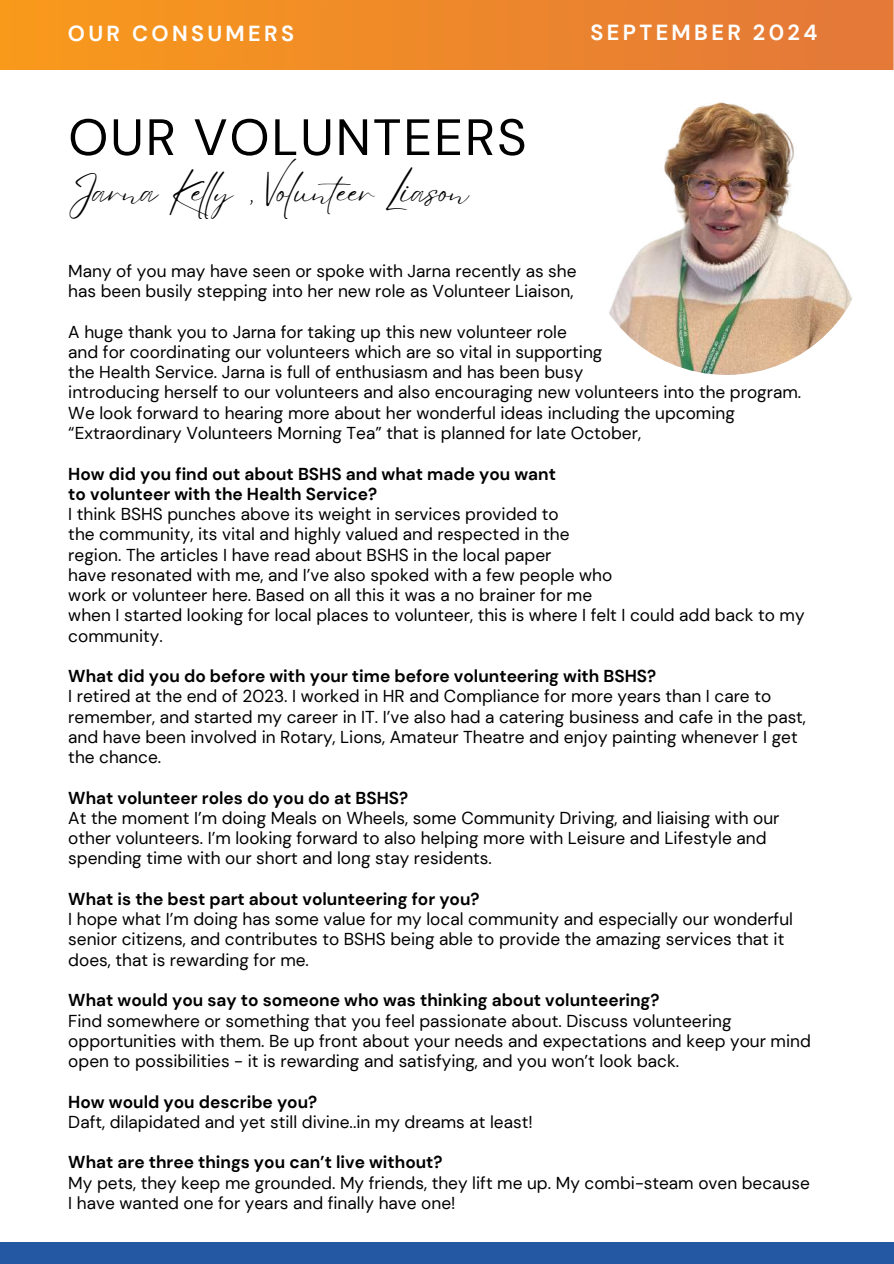
<style>
.page{position:relative;width:894px;height:1264px;background:#fff}
.page>*{position:absolute;margin:0;border:0;box-sizing:border-box;transform-origin:0 0}
.t1{font:51px "DM Sans";letter-spacing:.04em;color:#000}
.t2{font:33.75px "Eyesome Script";color:#000}
.t3{font:700 21.75px "DM Sans";letter-spacing:.155em;color:#fff}
.t4{font:17.25px/20.2px "DM Sans";color:#000}
.t5{font:700 17.25px/20.2px "DM Sans";color:#000}
</style>
<div class="page">
<div style="left:0;top:1242px;width:893px;height:21px;background:#2458a2"></div>
<img style="left:583px;top:89px;width:286px;height:286px;border-radius:50%">
<svg style="left:0;top:0;width:893px;height:70px;fill:#ee882a"></svg>
<p class="t3" style="left:68px;top:19px;width:227px">OUR CONSUMERS</p>
<p class="t3" style="left:590px;top:18px;width:228px">SEPTEMBER 2024</p>
<h1 class="t1" style="left:68px;top:104px;width:459px">OUR VOLUNTEERS</h1>
<h2 class="t2" style="left:68px;top:171px;width:401px">Jarna Kel y, Volunteer Liason</h2>
<p class="t4" style="left:68px;top:261px;width:509px">Many of you may have seen or spoke with Jarna recently as she has been busily stepping into her new role as Volunteer Liaison,</p>
<p class="t4" style="left:68px;top:322px;width:734px">A huge thank you to Jarna for taking up this new volunteer role<br>and for coordinating our volunteers which are so vital in supporting<br>the Health Service. Jarna is full of enthusiasm and has been busy<br>introducing herself to our volunteers and also encouraging new volunteers into the program.<br>We look forward to hearing more about her wonderful ideas including the upcoming “Extraordinary Volunteers Morning Tea” that is planned for late October,</p>
<p class="t5" style="left:68px;top:463px;width:489px">How did you find out about BSHS and what made you want to volunteer with the Health Service?</p>
<p class="t4" style="left:68px;top:504px;width:737px">I think BSHS punches above its weight in services provided to<br>the community, its vital and highly valued and respected in the<br>region. The articles I have read about BSHS in the local paper<br>have resonated with me, and I’ve also spoked with a few people who<br>work or volunteer here. Based on all this it was a no brainer for me<br>when I started looking for local places to volunteer, this is where I felt I could add back to my community.</p>
<p class="t5" style="left:68px;top:666px;width:589px">What did you do before with your time before volunteering with BSHS?</p>
<p class="t4" style="left:68px;top:686px;width:739px">I retired at the end of 2023. I worked in HR and Compliance for more years than I care to remember, and started my career in IT. I’ve also had a catering business and cafe in the past, and have been involved in Rotary, Lions, Amateur Theatre and enjoy painting whenever I get the chance.</p>
<p class="t5" style="left:68px;top:787px;width:341px">What volunteer roles do you do at BSHS?</p>
<p class="t4" style="left:68px;top:808px;width:712px">At the moment I’m doing Meals on Wheels, some Community Driving, and liaising with our other volunteers. I’m looking forward to also helping more with Leisure and Lifestyle and spending time with our short and long stay residents.</p>
<p class="t5" style="left:68px;top:889px;width:413px">What is the best part about volunteering for you?</p>
<p class="t4" style="left:68px;top:909px;width:726px">I hope what I’m doing has some value for my local community and especially our wonderful senior citizens, and contributes to BSHS being able to provide the amazing services that it does, that is rewarding for me.</p>
<p class="t5" style="left:68px;top:990px;width:592px">What would you say to someone who was thinking about volunteering?</p>
<p class="t4" style="left:68px;top:1010px;width:743px">Find somewhere or something that you feel passionate about. Discuss volunteering opportunities with them. Be up front about your needs and expectations and keep your mind open to possibilities - it is rewarding and satisfying, and you won’t look back.</p>
<p class="t5" style="left:68px;top:1091px;width:250px">How would you describe you?</p>
<p class="t4" style="left:68px;top:1111px;width:465px">Daft, dilapidated and yet still divine..in my dreams at least!</p>
<p class="t5" style="left:68px;top:1152px;width:376px">What are three things you can’t live without?</p>
<p class="t4" style="left:68px;top:1172px;width:743px">My pets, they keep me grounded. My friends, they lift me up. My combi-steam oven because<br>I have wanted one for years and finally have one!</p>
</div>
